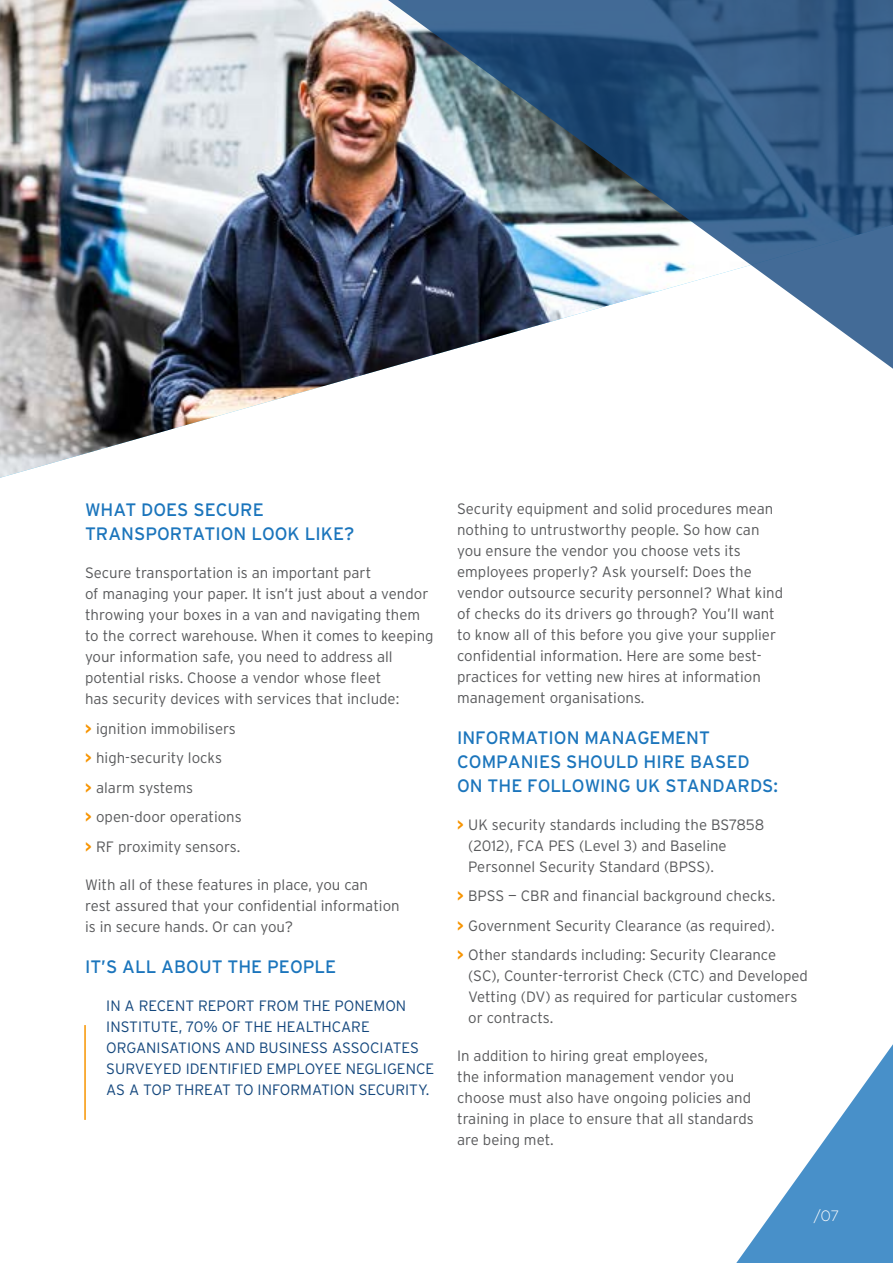
<style>
.page{position:relative;width:893px;height:1263px;background:#fff}
.page>*{position:absolute;margin:0;border:0;box-sizing:border-box;transform-origin:0 0}
.t1{font:18px/24px "Interstate";color:#1b75bc}
.t2{font:300 15px/21px "Interstate";color:#58595b}
.t3{font:300 15px/21px "Interstate";color:#14477d}
.t4{font:300 15px "Geometria";color:#fff}
.s1{font-weight:700;color:#f79400}
</style>
<div class="page">
<img style="left:0;top:0;width:371px;height:478px">
<img style="left:371px;top:0;width:522px;height:373px">
<hr style="left:84px;top:1025px;width:2px;height:95px;background:#f79400">
<svg style="left:736px;top:1044px;width:157px;height:219px"></svg>
<p class="t1" style="left:85px;top:498px;width:271px">WHAT DOES SECURE<br>TRANSPORTATION LOOK LIKE?</p>
<p class="t2" style="left:85px;top:562px;width:350px">Secure transportation is an important part<br>of managing your paper. It isn’t just about a vendor throwing your boxes in a van and navigating them to the correct warehouse. When it comes to keeping your information safe, you need to address all potential risks. Choose a vendor whose fleet<br>has security devices with services that include:</p>
<p class="t2" style="left:85px;top:713px;width:158px;line-height:29.5px"><span class="s1">&gt;</span> ignition immobilisers <span class="s1">&gt;</span> high-security locks<br><span class="s1">&gt;</span> alarm systems<br><span class="s1">&gt;</span> open-door operations <span class="s1">&gt;</span> RF proximity sensors.</p>
<p class="t2" style="left:85px;top:874px;width:316px">With all of these features in place, you can<br>rest assured that your confidential information is in secure hands. Or can you?</p>
<p class="t1" style="left:85px;top:954px;width:253px">IT’S ALL ABOUT THE PEOPLE</p>
<p class="t3" style="left:106px;top:995px;width:329px">IN A RECENT REPORT FROM THE PONEMON INSTITUTE, 70% OF THE HEALTHCARE ORGANISATIONS AND BUSINESS ASSOCIATES SURVEYED IDENTIFIED EMPLOYEE NEGLIGENCE AS A TOP THREAT TO INFORMATION SECURITY.</p>
<p class="t2" style="left:457px;top:498px;width:327px">Security equipment and solid procedures mean nothing to untrustworthy people. So how can you ensure the vendor you choose vets its employees properly? Ask yourself: Does the vendor outsource security personnel? What kind of checks do its drivers go through? You’ll want to know all of this before you give your supplier confidential information. Here are some best&shy;practices for vetting new hires at information management organisations.</p>
<p class="t1" style="left:457px;top:725px;width:322px">INFORMATION MANAGEMENT<br>COMPANIES SHOULD HIRE BASED<br>ON THE FOLLOWING UK STANDARDS:</p>
<p class="t2" style="left:468px;top:814px;width:298px;text-indent:-11px"><span class="s1">&gt;</span> UK security standards including the BS7858 (2012), FCA PES (Level 3) and Baseline<br>Personnel Security Standard (BPSS).</p>
<p class="t2" style="left:457px;top:881px;width:321px;line-height:29.5px;text-align:justify"><span class="s1">&gt;</span> BPSS — CBR and financial background checks. <span class="s1">&gt;</span> Government Security Clearance (as required). <span class="s1">&gt;</span> Other standards including: Security Clearance</p>
<p class="t2" style="left:468px;top:965px;width:341px">(SC), Counter-terrorist Check (CTC) and Developed<br>Vetting (DV) as required for particular customers or contracts.</p>
<p class="t2" style="left:457px;top:1045px;width:298px">In addition to hiring great employees,<br>the information management vendor you choose must also have ongoing policies and training in place to ensure that all standards are being met.</p>
<p class="t4" style="left:813px;top:1207px;width:27px">/07</p>
</div>
